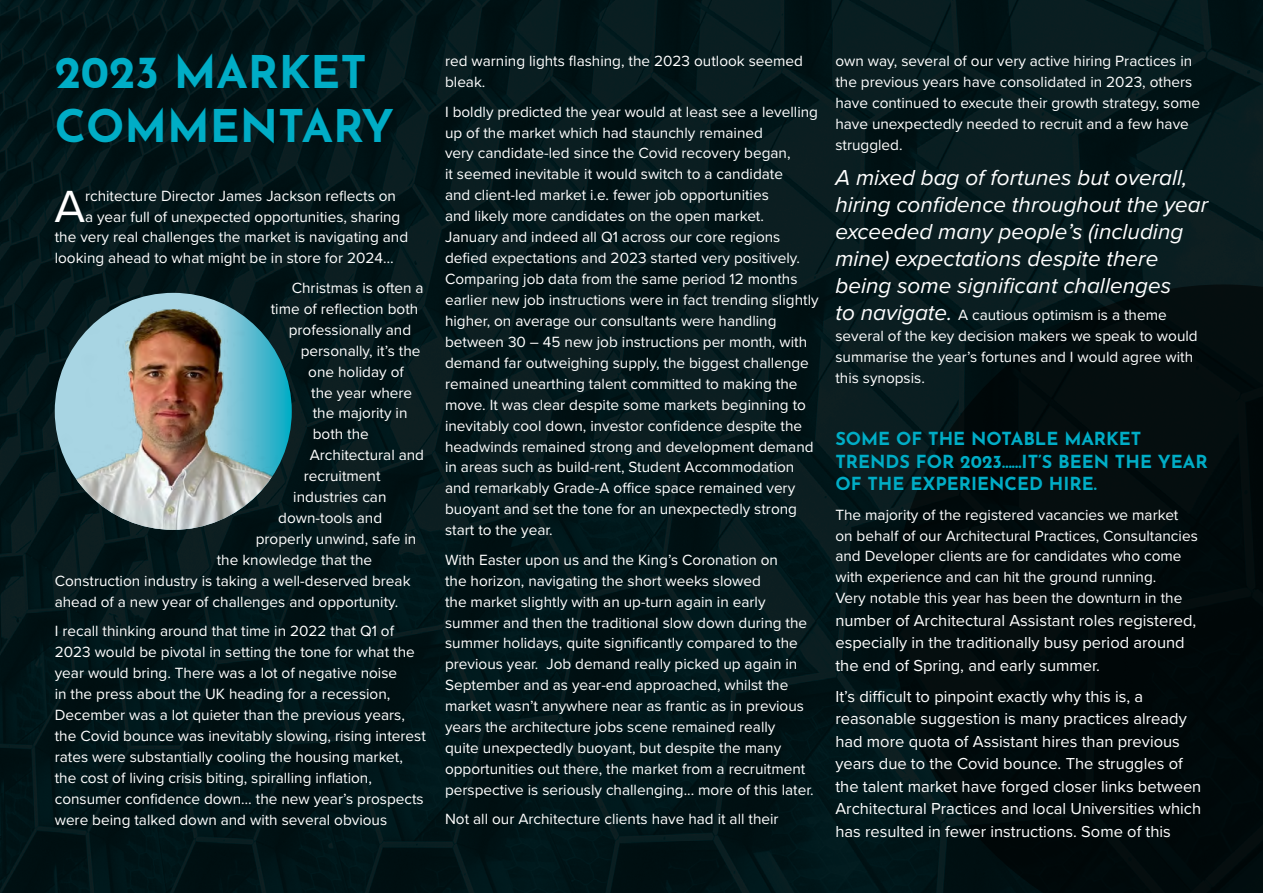
<style>
.page{position:relative;width:1263px;height:893px;background:#fff}
.page>*{position:absolute;margin:0;border:0;box-sizing:border-box;transform-origin:0 0}
.t1{font:46.65px "Proxima Nova";color:#fff}
.t2{font:700 45px/54px "Josefin Sans";color:#00adc6}
.t3{font:italic 22.5px/27px "Proxima Nova";color:#fff}
.t4{font:700 18px/22.5px "Josefin Sans";color:#00adc6}
.t5{font:16.5px/22.5px "Proxima Nova";color:#fff}
.t6{font:15.3px/21px "Proxima Nova";color:#fff}
.s1{font-style:italic;font-size:22.5px}
</style>
<div class="page">
<div style="left:0;top:0;width:1263px;height:893px;background:linear-gradient(to right,#011518,#071a1d)"></div>
<svg style="left:893px;top:284px;width:370px;height:609px;background:#020d0e"></svg>
<div style="left:55px;top:293px;width:237px;height:237px;background:#a8d5e3;border-radius:118px"></div>
<img style="left:55px;top:309px;width:237px;height:221px">
<h2 class="t2" style="left:55px;top:38px;width:341px">2023 MARKET<br>COMMENTARY</h2>
<h1 class="t1" style="left:54px;top:171px;width:32px">A</h1>
<p class="t6" style="left:85px;top:184px;width:312px">rchitecture Director James Jackson reflects on</p>
<p class="t6" style="left:85px;top:205px;width:317px">a year full of unexpected opportunities, sharing</p>
<p class="t6" style="left:55px;top:226px;width:355px">the very real challenges the market is navigating and</p>
<p class="t6" style="left:55px;top:247px;width:340px">looking ahead to what might be in store for 2024…</p>
<p class="t6" style="left:292px;top:277px;width:133px">Christmas is often a</p>
<p class="t6" style="left:271px;top:297px;width:149px">time of reflection both</p>
<p class="t6" style="left:289px;top:318px;width:124px">professionally and</p>
<p class="t6" style="left:301px;top:339px;width:121px">personally, it’s the</p>
<p class="t6" style="left:308px;top:360px;width:97px">one holiday of</p>
<p class="t6" style="left:311px;top:381px;width:102px">the year where</p>
<p class="t6" style="left:313px;top:402px;width:96px">the majority in</p>
<p class="t6" style="left:313px;top:423px;width:58px">both the</p>
<p class="t6" style="left:310px;top:444px;width:116px">Architectural and</p>
<p class="t6" style="left:304px;top:465px;width:78px">recruitment</p>
<p class="t6" style="left:293px;top:486px;width:95px">industries can</p>
<p class="t6" style="left:278px;top:507px;width:105px">down-tools and</p>
<p class="t6" style="left:256px;top:528px;width:162px">properly unwind, safe in</p>
<p class="t6" style="left:217px;top:549px;width:157px">the knowledge that the</p>
<p class="t6" style="left:55px;top:570px;width:357px">Construction industry is taking a well-deserved break</p>
<p class="t6" style="left:55px;top:591px;width:345px">ahead of a new year of challenges and opportunity.</p>
<p class="t6" style="left:55px;top:620px;width:373px">I recall thinking around that time in 2022 that Q1 of 2023 would be pivotal in setting the tone for what the year would bring. There was a lot of negative noise<br>in the press about the UK heading for a recession, December was a lot quieter than the previous years, the Covid bounce was inevitably slowing, rising interest rates were substantially cooling the housing market, the cost of living crisis biting, spiralling inflation, consumer confidence down… the new year’s prospects were being talked down and with several obvious</p>
<p class="t6" style="left:445px;top:50px;width:359px">red warning lights flashing, the 2023 outlook seemed bleak.</p>
<p class="t6" style="left:445px;top:100px;width:375px">I boldly predicted the year would at least see a levelling up of the market which had staunchly remained<br>very candidate-led since the Covid recovery began,<br>it seemed inevitable it would switch to a candidate<br>and client-led market i.e. fewer job opportunities<br>and likely more candidates on the open market.<br>January and indeed all Q1 across our core regions defied expectations and 2023 started very positively.<br>Comparing job data from the same period 12 months earlier new job instructions were in fact trending slightly higher, on average our consultants were handling between 30 – 45 new job instructions per month, with demand far outweighing supply, the biggest challenge remained unearthing talent committed to making the move. It was clear despite some markets beginning to inevitably cool down, investor confidence despite the headwinds remained strong and development demand in areas such as build-rent, Student Accommodation and remarkably Grade-A office space remained very buoyant and set the tone for an unexpectedly strong start to the year.</p>
<p class="t6" style="left:445px;top:548px;width:370px">With Easter upon us and the King’s Coronation on<br>the horizon, navigating the short weeks slowed<br>the market slightly with an up-turn again in early summer and then the traditional slow down during the summer holidays, quite significantly compared to the previous year. Job demand really picked up again in September and as year-end approached, whilst the market wasn’t anywhere near as frantic as in previous years the architecture jobs scene remained really<br>quite unexpectedly buoyant, but despite the many opportunities out there, the market from a recruitment perspective is seriously challenging... more of this later.</p>
<p class="t6" style="left:445px;top:808px;width:335px">Not all our Architecture clients have had it all their</p>
<p class="t6" style="left:835px;top:50px;width:366px">own way, several of our very active hiring Practices in the previous years have consolidated in 2023, others have continued to execute their growth strategy, some have unexpectedly needed to recruit and a few have struggled.</p>
<h3 class="t3" style="left:835px;top:163px;width:374px">A mixed bag of fortunes but overall, hiring confidence throughout the year exceeded many people’s (including mine) expectations despite there being some significant challenges</h3>
<p class="t6" style="left:835px;top:304px;width:364px"><span class="s1">to navigate.</span> A cautious optimism is a theme several of the key decision makers we speak to would summarise the year’s fortunes and I would agree with this synopsis.</p>
<p class="t4" style="left:835px;top:425px;width:374px">SOME OF THE NOTABLE MARKET<br>TRENDS FOR 2023……IT’S BEEN THE YEAR<br>OF THE EXPERIENCED HIRE.</p>
<p class="t6" style="left:835px;top:503px;width:364px">The majority of the registered vacancies we market on behalf of our Architectural Practices, Consultancies and Developer clients are for candidates who come with experience and can hit the ground running.<br>Very notable this year has been the downturn in the</p>
<p class="t5" style="left:835px;top:608px;width:362px">number of Architectural Assistant roles registered, especially in the traditionally busy period around the end of Spring, and early summer.</p>
<p class="t5" style="left:835px;top:684px;width:367px">It’s difficult to pinpoint exactly why this is, a reasonable suggestion is many practices already had more quota of Assistant hires than previous years due to the Covid bounce. The struggles of the talent market have forged closer links between Architectural Practices and local Universities which has resulted in fewer instructions. Some of this</p>
</div>
